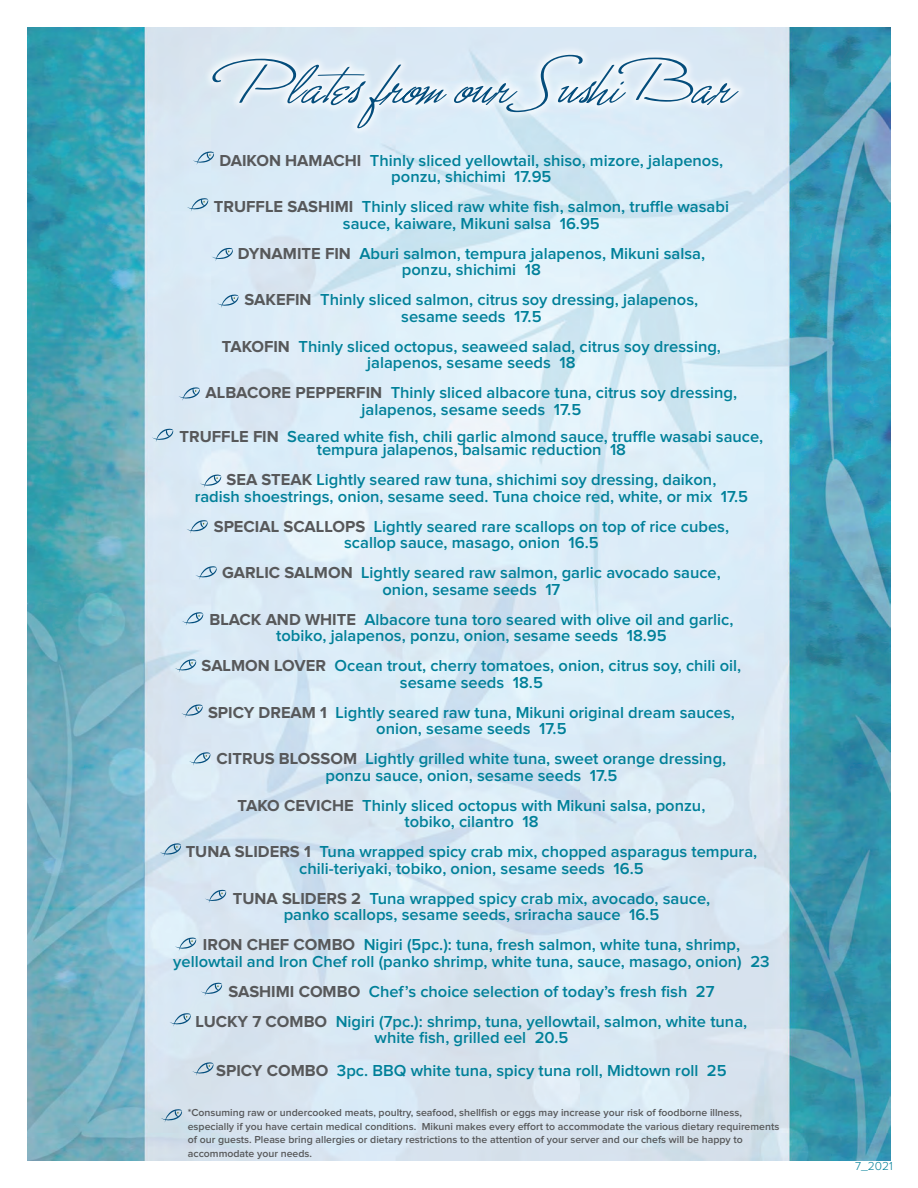
<style>
.page{position:relative;width:918px;height:1188px;background:#fff}
.page>*{position:absolute;margin:0;border:0;box-sizing:border-box;transform-origin:0 0}
.t1{font:600 16.5px/16.5px "Proxima Nova";color:#008099;text-align:center}
.t2{font:300 12px "Proxima Nova";color:#008099}
.t3{font:600 10.5px/13.5px "Proxima Nova";color:#57585a}
.s1{font-weight:700;color:#57585a}
</style>
<div class="page">
<img style="left:27px;top:27px;width:864px;height:1134px">
<svg style="left:193px;top:152px;width:21px;height:13px"></svg>
<svg style="left:187px;top:198px;width:21px;height:14px"></svg>
<svg style="left:211px;top:248px;width:22px;height:13px"></svg>
<svg style="left:178px;top:387px;width:22px;height:14px"></svg>
<svg style="left:152px;top:429px;width:21px;height:13px"></svg>
<svg style="left:200px;top:475px;width:21px;height:13px"></svg>
<svg style="left:186px;top:520px;width:22px;height:14px"></svg>
<svg style="left:195px;top:566px;width:22px;height:14px"></svg>
<svg style="left:182px;top:612px;width:21px;height:14px"></svg>
<svg style="left:175px;top:659px;width:21px;height:14px"></svg>
<svg style="left:181px;top:705px;width:22px;height:13px"></svg>
<svg style="left:189px;top:752px;width:21px;height:14px"></svg>
<svg style="left:161px;top:1109px;width:21px;height:14px"></svg>
<div style="left:203px;top:45px;width:545px;height:93px;background:#d9e8f5"></div>
<svg style="left:212px;top:55px;width:527px;height:73px"></svg>
<svg style="left:160px;top:843px;width:21px;height:14px"></svg>
<svg style="left:205px;top:890px;width:21px;height:13px"></svg>
<svg style="left:175px;top:938px;width:21px;height:13px"></svg>
<svg style="left:201px;top:983px;width:21px;height:13px"></svg>
<svg style="left:169px;top:1013px;width:22px;height:14px"></svg>
<svg style="left:217px;top:295px;width:21px;height:13px"></svg>
<svg style="left:192px;top:1062px;width:21px;height:14px"></svg>
<p class="t1" style="left:220px;top:153px;width:505px"><span class="s1">DAIKON HAMACHI</span> Thinly sliced yellowtail, shiso, mizore, jalapenos, ponzu, shichimi 17.95</p>
<p class="t1" style="left:214px;top:199px;width:517px"><span class="s1">TRUFFLE SASHIMI</span> Thinly sliced raw white fish, salmon, truffle wasabi sauce, kaiware, Mikuni salsa 16.95</p>
<p class="t1" style="left:238px;top:246px;width:469px"><span class="s1">DYNAMITE FIN</span> Aburi salmon, tempura jalapenos, Mikuni salsa, ponzu, shichimi 18</p>
<p class="t1" style="left:245px;top:292px;width:455px"><span class="s1">SAKEFIN</span> Thinly sliced salmon, citrus soy dressing, jalapenos, sesame seeds 17.5</p>
<p class="t1" style="left:222px;top:339px;width:501px"><span class="s1">TAKOFIN</span> Thinly sliced octopus, seaweed salad, citrus soy dressing, jalapenos, sesame seeds 18</p>
<p class="t1" style="left:206px;top:385px;width:533px"><span class="s1">ALBACORE PEPPERFIN</span> Thinly sliced albacore tuna, citrus soy dressing, jalapenos, sesame seeds 17.5</p>
<p class="t1" style="left:180px;top:430px;width:585px;line-height:13.5px"><span class="s1">TRUFFLE FIN</span> Seared white fish, chili garlic almond sauce, truffle wasabi sauce, tempura jalapenos, balsamic reduction 18</p>
<p class="t1" style="left:195px;top:472px;width:555px"><span class="s1">SEA STEAK</span> Lightly seared raw tuna, shichimi soy dressing, daikon,<br>radish shoestrings, onion, sesame seed. Tuna choice red, white, or mix 17.5</p>
<p class="t1" style="left:214px;top:519px;width:517px"><span class="s1">SPECIAL SCALLOPS</span> Lightly seared rare scallops on top of rice cubes, scallop sauce, masago, onion 16.5</p>
<p class="t1" style="left:222px;top:565px;width:500px"><span class="s1">GARLIC SALMON</span> Lightly seared raw salmon, garlic avocado sauce, onion, sesame seeds 17</p>
<p class="t1" style="left:209px;top:612px;width:526px"><span class="s1">BLACK AND WHITE</span> Albacore tuna toro seared with olive oil and garlic, tobiko, jalapenos, ponzu, onion, sesame seeds 18.95</p>
<p class="t1" style="left:202px;top:658px;width:541px"><span class="s1">SALMON LOVER</span> Ocean trout, cherry tomatoes, onion, citrus soy, chili oil, sesame seeds 18.5</p>
<p class="t1" style="left:208px;top:705px;width:528px"><span class="s1">SPICY DREAM 1</span> Lightly seared raw tuna, Mikuni original dream sauces, onion, sesame seeds 17.5</p>
<p class="t1" style="left:217px;top:751px;width:511px"><span class="s1">CITRUS BLOSSOM</span> Lightly grilled white tuna, sweet orange dressing, ponzu sauce, onion, sesame seeds 17.5</p>
<p class="t1" style="left:238px;top:798px;width:469px"><span class="s1">TAKO CEVICHE</span> Thinly sliced octopus with Mikuni salsa, ponzu, tobiko, cilantro 18</p>
<p class="t1" style="left:186px;top:844px;width:573px"><span class="s1">TUNA SLIDERS 1</span> Tuna wrapped spicy crab mix, chopped asparagus tempura, chili-teriyaki, tobiko, onion, sesame seeds 16.5</p>
<p class="t1" style="left:233px;top:891px;width:479px"><span class="s1">TUNA SLIDERS 2</span> Tuna wrapped spicy crab mix, avocado, sauce, panko scallops, sesame seeds, sriracha sauce 16.5</p>
<p class="t1" style="left:173px;top:937px;width:598px"><span class="s1">IRON CHEF COMBO</span> Nigiri (5pc.): tuna, fresh salmon, white tuna, shrimp, yellowtail and Iron Chef roll (panko shrimp, white tuna, sauce, masago, onion) 23</p>
<p class="t1" style="left:196px;top:977px;width:553px;line-height:30px"><span class="s1">SASHIMI COMBO</span> Chef’s choice selection of today’s fresh fish 27<br><span class="s1">LUCKY 7 COMBO</span> Nigiri (7pc.): shrimp, tuna, yellowtail, salmon, white tuna,</p>
<p class="t1" style="left:216px;top:1022px;width:512px;line-height:33px">white fish, grilled eel 20.5<br><span class="s1">SPICY COMBO</span> 3pc. BBQ white tuna, spicy tuna roll, Midtown roll 25</p>
<p class="t3" style="left:188px;top:1106px;width:593px">*Consuming raw or undercooked meats, poultry, seafood, shellfish or eggs may increase your risk of foodborne illness, especially if you have certain medical conditions. Mikuni makes every effort to accommodate the various dietary requirements of our guests. Please bring allergies or dietary restrictions to the attention of your server and our chefs will be happy to accommodate your needs.</p>
<p class="t2" style="left:855px;top:1161px;width:39px">7_2021</p>
</div>
